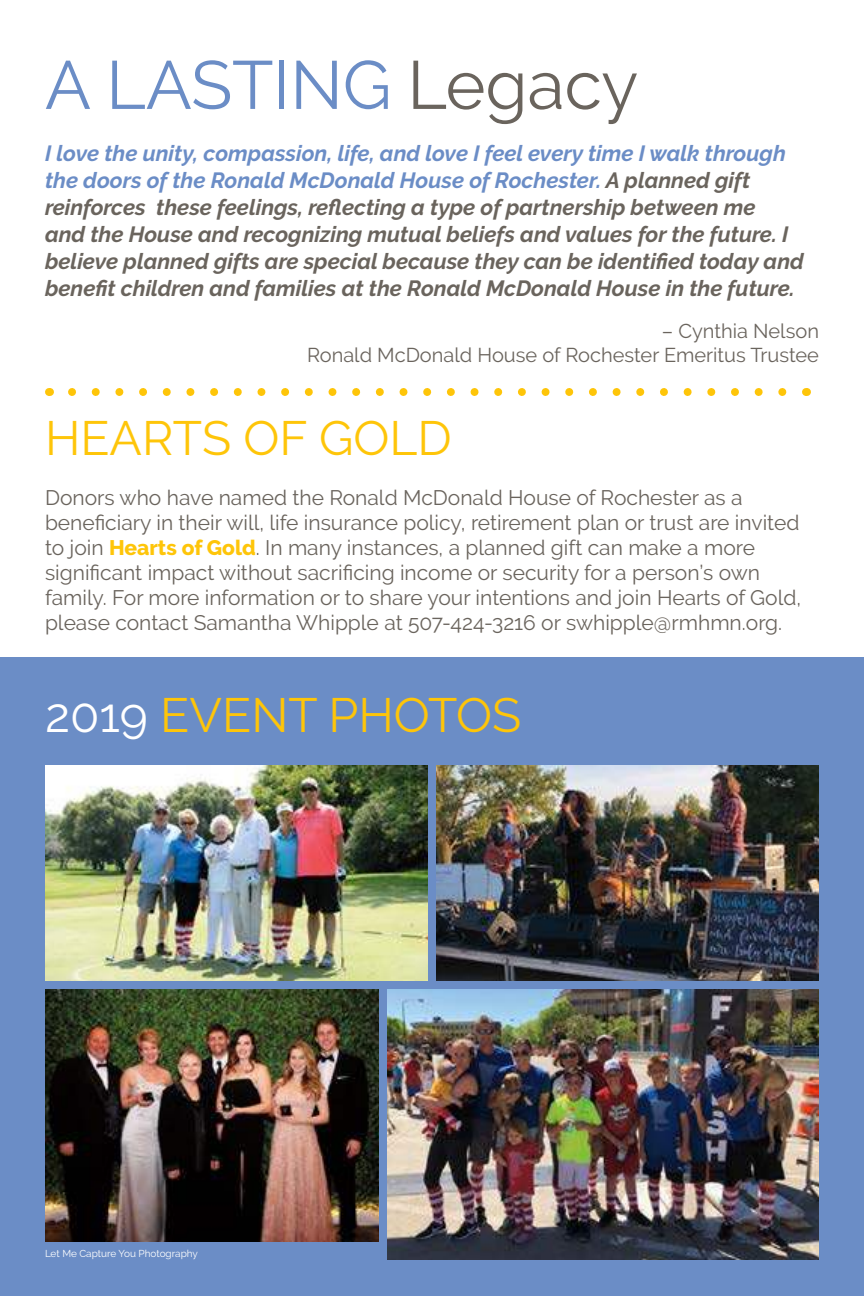
<style>
.page{position:relative;width:864px;height:1296px;background:#fff}
.page>*{position:absolute;margin:0;border:0;box-sizing:border-box;transform-origin:0 0}
.t1{font:68px "Raleway";color:#6b8dc6}
.t2{font:48px "Raleway";color:#fec509}
.t3{font:italic 700 22px/27px "Raleway";color:#6a645d}
.t4{font:21px/25px "Raleway";color:#6a645d}
.t5{font:20px/24px "Raleway";color:#6a645d;text-align:right}
.t6{font:10px "Raleway";color:#fff}
.s1{color:#6a645d}
.s2{color:#6b8dc6}
.s3{font-weight:800;color:#fec509}
.s4{color:#fff}
</style>
<div class="page">
<svg style="left:68px;top:388px;width:714px;height:8px"></svg>
<div style="left:0;top:657px;width:864px;height:639px;background:#6b8dc6"></div>
<img style="left:45px;top:765px;width:383px;height:216px">
<img style="left:387px;top:990px;width:432px;height:270px">
<img style="left:45px;top:990px;width:333px;height:252px">
<img style="left:436px;top:765px;width:383px;height:216px">
<h1 class="t1" style="left:45px;top:53px;width:595px">A LASTING <span class="s1">Legacy</span></h1>
<p class="t3" style="left:45px;top:141px;width:760px"><span class="s2">I love the unity, compassion, life, and love I feel every time I walk through the doors of the Ronald McDonald House of Rochester.</span> A planned gift reinforces these feelings, re昀氀ecting a type of partnership between me<br>and the House and recognizing mutual beliefs and values for the future. I believe planned gifts are special because they can be identi昀椀ed today and bene昀椀t children and families at the Ronald McDonald House in the future.</p>
<p class="t5" style="left:307px;top:320px;width:513px">– Cynthia Nelson<br>Ronald McDonald House of Rochester Emeritus Trustee</p>
<h2 class="t2" style="left:45px;top:416px;width:408px">HEARTS OF GOLD</h2>
<p class="t4" style="left:45px;top:486px;width:758px">Donors who have named the Ronald McDonald House of Rochester as a<br>bene昀椀ciary in their will, life insurance policy, retirement plan or trust are invited to join <span class="s3">Hearts of Gold</span>. In many instances, a planned gift can make a more signi昀椀cant impact without sacri昀椀cing income or security for a person’s own family. For more information or to share your intentions and join Hearts of Gold, please contact Samantha Whipple at 507-424-3216 or swhipple@rmhmn.org.</p>
<h2 class="t2" style="left:45px;top:693px;width:478px"><span class="s4">2019</span> EVENT PHOTOS</h2>
<p class="t6" style="left:45px;top:1249px;width:154px">Let Me Capture You Photography</p>
</div>
